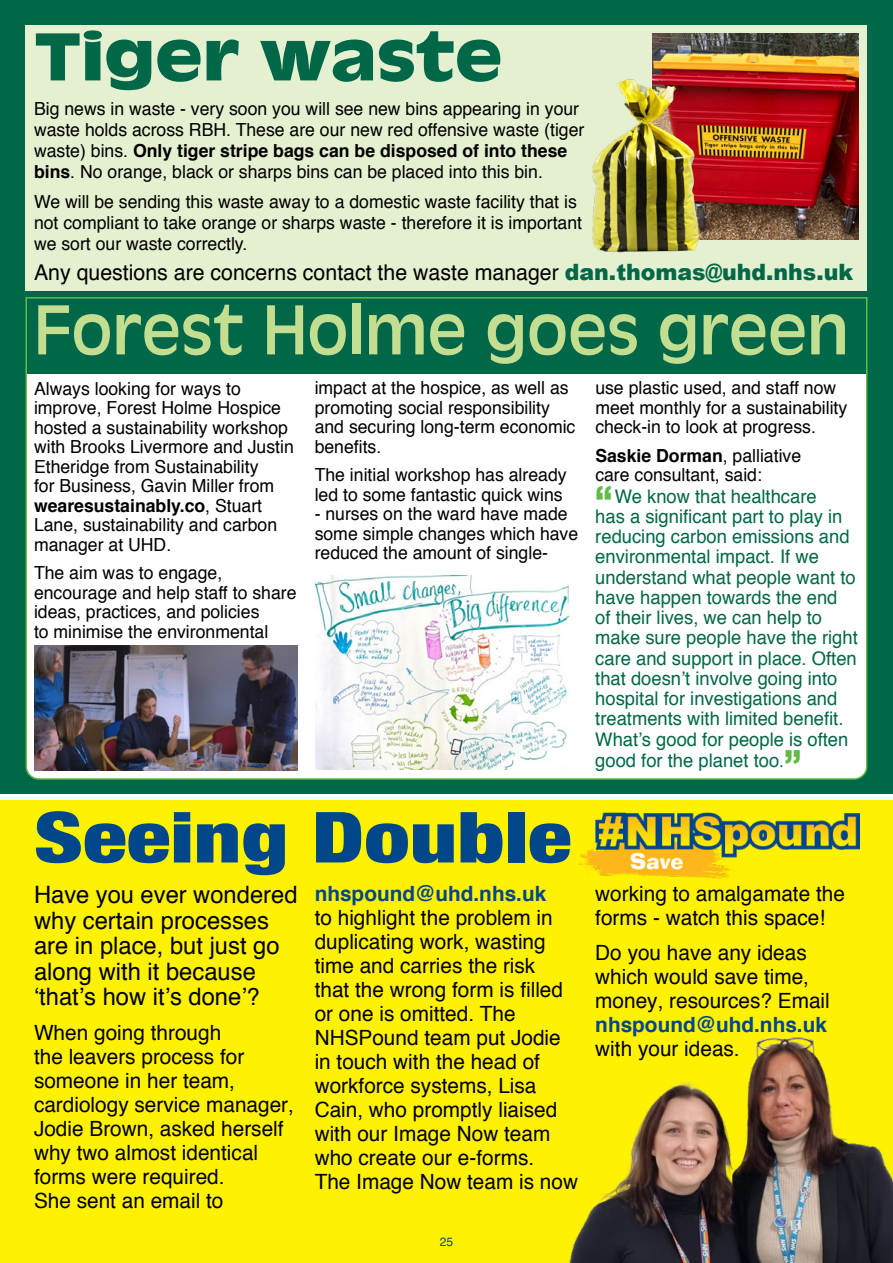
<style>
.page{position:relative;width:893px;height:1263px;background:#fff}
.page>*{position:absolute;margin:0;border:0;box-sizing:border-box;transform-origin:0 0}
.t1{font:73.5px "Antique Oli";color:#c3de91}
.t2{font:900 condensed 70.5px "Helvetica Neue";color:#00468b;scale:1.29 1}
.t3{font:700 70.5px "Antique Oli";color:#006848;scale:1.15 1}
.t4{font:24px/25.5px "Helvetica";color:#000}
.t5{font:21.75px "Helvetica";color:#000}
.t6{font:21px/24px "Helvetica";color:#000}
.t7{font:700 21px "Helvetica";color:#00468b}
.t8{font:18.75px/20.2px "Helvetica";color:#006848}
.t9{font:18px/19.5px "Helvetica";color:#000}
.t10{font:12px "Helvetica";color:#00468b}
.s1{font-weight:700}
.s2{font-family:"Arial";font-weight:900;font-size:22.5px;color:#006848}
.s3{font-family:"Helvetica Neue";font-weight:900;font-stretch:condensed;font-size:36px;color:#62bb46}
.s4{font-size:18px}
</style>
<div class="page">
<div style="left:0;top:0;width:893px;height:794px;background:#006848"></div>
<div style="left:0;top:800px;width:893px;height:463px;background:#fff200"></div>
<div style="left:26px;top:25px;width:841px;height:266px;background:#e4f0d0"></div>
<img style="left:652px;top:33px;width:206px;height:207px">
<img style="left:592px;top:73px;width:116px;height:180px">
<img style="left:579px;top:812px;width:281px;height:67px">
<img style="left:569px;top:1037px;width:324px;height:226px">
<svg style="left:25px;top:297px;width:843px;height:483px"></svg>
<h2 class="t3" style="left:34px;top:17px;width:409px">Tiger waste</h2>
<p class="t9" style="left:34px;top:99px;width:552px;line-height:21px">Big news in waste - very soon you will see new bins appearing in your waste holds across RBH. These are our new red offensive waste (tiger waste) bins. <span class="s1">Only tiger stripe bags can be disposed of into these bins</span>. No orange, black or sharps bins can be placed into this bin.</p>
<p class="t9" style="left:34px;top:192px;width:550px;line-height:21px">We will be sending this waste away to a domestic waste facility that is not compliant to take orange or sharps waste - therefore it is important we sort our waste correctly.</p>
<p class="t5" style="left:34px;top:256px;width:821px">Any questions are concerns contact the waste manager <span class="s2">dan.thomas@uhd.nhs.uk</span></p>
<h1 class="t1" style="left:34px;top:289px;width:816px">Forest Holme goes green</h1>
<p class="t9" style="left:34px;top:379px;width:261px">Always looking for ways to improve, Forest Holme Hospice hosted a sustainability workshop with Brooks Livermore and Justin<br>Etheridge from Sustainability<br>for Business, Gavin Miller from <span class="s1">wearesustainably.co</span>, Stuart<br>Lane, sustainability and carbon manager at UHD.</p>
<p class="t9" style="left:34px;top:563px;width:264px">The aim was to engage, encourage and help staff to share ideas, practices, and policies<br>to minimise the environmental</p>
<p class="t9" style="left:595px;top:379px;width:253px">use plastic used, and staff now meet monthly for a sustainability check-in to look at progress.</p>
<p class="t9" style="left:595px;top:446px;width:207px"><span class="s1">Saskie Dorman</span>, palliative care consultant, said:</p>
<p class="t8" style="left:595px;top:486px;width:264px"><span class="s3">“</span>We know that healthcare<br>has a significant part to play in reducing carbon emissions and environmental impact. If we understand what people want to have happen towards the end<br>of their lives, we can help to make sure people have the right care and support in place. Often that doesn’t involve going into hospital for investigations and treatments with limited benefit.<br>What’s good for people is often good for the planet too<span class="s4">.</span><span class="s3">”</span></p>
<p class="t9" style="left:315px;top:379px;width:262px">impact at the hospice, as well as promoting social responsibility and securing long-term economic benefits.</p>
<p class="t9" style="left:315px;top:466px;width:253px">The initial workshop has already led to some fantastic quick wins</p>
<p class="t9" style="left:315px;top:505px;width:265px">- nurses on the ward have made some simple changes which have reduced the amount of single-</p>
<h2 class="t2" style="left:34px;top:779px;width:418px">Seeing Double</h2>
<h3 class="t4" style="left:34px;top:883px;width:265px">Have you ever wondered why certain processes are in place, but just go along with it because ‘that’s how it’s done’?</h3>
<p class="t6" style="left:34px;top:1021px;width:261px">When going through<br>the leavers process for someone in her team, cardiology service manager,<br>Jodie Brown, asked herself why two almost identical forms were required.<br>She sent an email to</p>
<p class="t7" style="left:315px;top:877px;width:233px">nhspound@uhd.nhs.uk</p>
<p class="t6" style="left:315px;top:906px;width:265px">to highlight the problem in duplicating work, wasting time and carries the risk<br>that the wrong form is filled or one is omitted. The<br>NHSPound team put Jodie in touch with the head of workforce systems, Lisa<br>Cain, who promptly liaised with our Image Now team who create our e-forms.<br>The Image Now team is now</p>
<p class="t10" style="left:440px;top:1233px;width:15px">25</p>
<p class="t6" style="left:595px;top:882px;width:251px">working to amalgamate the forms - watch this space!</p>
<p class="t6" style="left:595px;top:941px;width:236px">Do you have any ideas which would save time, money, resources? Email</p>
<p class="t7" style="left:595px;top:1007px;width:233px">nhspound@uhd.nhs.uk</p>
<p class="t6" style="left:595px;top:1037px;width:146px">with your ideas.</p>
</div>
